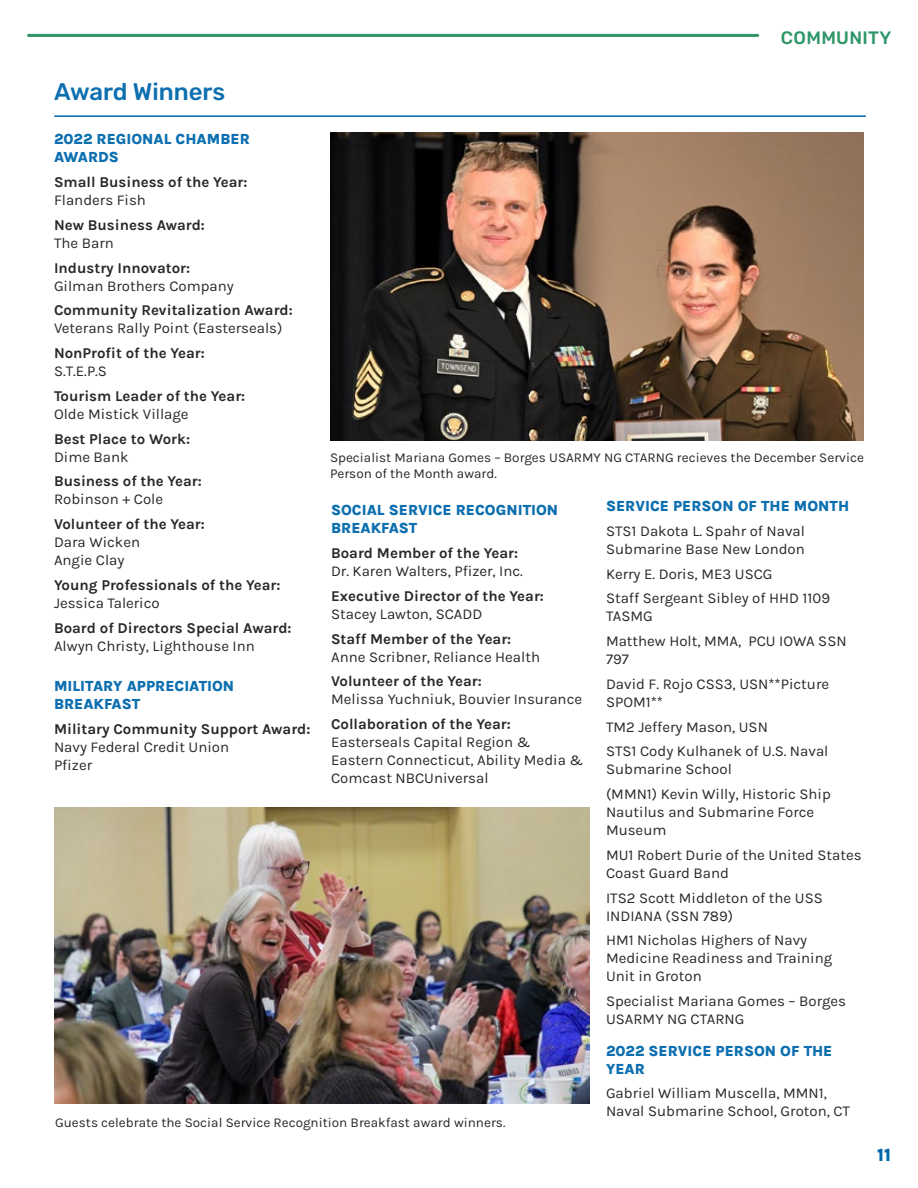
<style>
.page{position:relative;width:918px;height:1188px;background:#fff}
.page>*{position:absolute;margin:0;border:0;box-sizing:border-box;transform-origin:0 0}
.t1{font:500 24px "Rubik";color:#0d6fb0}
.t2{font:500 18px "Rubik";letter-spacing:.02em;color:#2f9669}
.t3{font:800 18px "Karla";color:#0067ac}
.t4{font:15px/18px "Karla";color:#292829}
.t5{font:700 15px "Karla";color:#292829}
.t6{font:800 15px/18px "Karla";color:#0d6fb0}
.t7{font:13.5px/16.2px "Karla";color:#292829}
</style>
<div class="page">
<hr style="left:28px;top:34px;width:730px;height:3px;background:#2f9669">
<hr style="left:55px;top:115px;width:810px;height:2px;background:#0067ac">
<img style="left:330px;top:133px;width:534px;height:308px">
<img style="left:54px;top:807px;width:535px;height:296px">
<h1 class="t1" style="left:54px;top:77px;width:173px">Award Winners</h1>
<p class="t2" style="left:781px;top:27px;width:112px">COMMUNITY</p>
<p class="t6" style="left:54px;top:130px;width:197px">2022 REGIONAL CHAMBER<br>AWARDS</p>
<p class="t5" style="left:54px;top:172px;width:195px">Small Business of the Year:</p>
<p class="t4" style="left:54px;top:191px;width:94px">Flanders Fish</p>
<p class="t5" style="left:54px;top:215px;width:153px">New Business Award:</p>
<p class="t4" style="left:54px;top:233px;width:61px">The Barn</p>
<p class="t5" style="left:54px;top:258px;width:138px">Industry Innovator:</p>
<p class="t4" style="left:54px;top:276px;width:181px">Gilman Brothers Company</p>
<p class="t5" style="left:54px;top:300px;width:240px">Community Revitalization Award:</p>
<p class="t4" style="left:54px;top:319px;width:230px">Veterans Rally Point (Easterseals)</p>
<p class="t5" style="left:54px;top:343px;width:152px">NonProfit of the Year:</p>
<p class="t4" style="left:54px;top:362px;width:55px">S.T.E.P.S</p>
<p class="t5" style="left:54px;top:386px;width:193px">Tourism Leader of the Year:</p>
<p class="t4" style="left:54px;top:404px;width:136px">Olde Mistick Village</p>
<p class="t5" style="left:54px;top:429px;width:138px">Best Place to Work:</p>
<p class="t4" style="left:54px;top:447px;width:76px">Dime Bank</p>
<p class="t5" style="left:54px;top:471px;width:149px">Business of the Year:</p>
<p class="t4" style="left:54px;top:490px;width:111px">Robinson + Cole</p>
<p class="t5" style="left:54px;top:514px;width:152px">Volunteer of the Year:</p>
<p class="t4" style="left:54px;top:533px;width:88px">Dara Wicken<br>Angie Clay</p>
<p class="t5" style="left:54px;top:575px;width:228px">Young Professionals of the Year:</p>
<p class="t4" style="left:54px;top:593px;width:107px">Jessica Talerico</p>
<p class="t5" style="left:54px;top:618px;width:239px">Board of Directors Special Award:</p>
<p class="t4" style="left:54px;top:636px;width:202px">Alwyn Christy, Lighthouse Inn</p>
<p class="t6" style="left:54px;top:676px;width:182px">MILITARY APPRECIATION<br>BREAKFAST</p>
<p class="t5" style="left:54px;top:719px;width:258px">Military Community Support Award:</p>
<p class="t4" style="left:54px;top:737px;width:177px">Navy Federal Credit Union<br>Pfizer</p>
<p class="t7" style="left:330px;top:449px;width:535px">Specialist Mariana Gomes – Borges USARMY NG CTARNG recieves the December Service<br>Person of the Month award.</p>
<p class="t6" style="left:606px;top:496px;width:245px">SERVICE PERSON OF THE MONTH</p>
<p class="t4" style="left:606px;top:521px;width:201px">STS1 Dakota L. Spahr of Naval<br>Submarine Base New London</p>
<p class="t4" style="left:606px;top:561px;width:226px;line-height:24.8px">Kerry E. Doris, ME3 USCG<br>Staff Sergeant Sibley of HHD 1109</p>
<p class="t4" style="left:606px;top:603px;width:242px;line-height:24.8px">TASMG<br>Matthew Holt, MMA, PCU IOWA SSN</p>
<p class="t4" style="left:606px;top:646px;width:225px;line-height:24.8px">797<br>David F. Rojo CSS3, USN**Picture</p>
<p class="t4" style="left:606px;top:689px;width:224px;line-height:24.8px">SPOM1**<br>TM2 Jeffery Mason, USN<br>STS1 Cody Kulhanek of U.S. Naval</p>
<p class="t4" style="left:606px;top:756px;width:226px;line-height:24.8px">Submarine School<br>(MMN1) Kevin Willy, Historic Ship</p>
<p class="t4" style="left:606px;top:803px;width:210px">Nautilus and Submarine Force<br>Museum</p>
<p class="t4" style="left:606px;top:845px;width:257px">MU1 Robert Durie of the United States<br>Coast Guard Band</p>
<p class="t4" style="left:606px;top:888px;width:218px">ITS2 Scott Middleton of the USS<br>INDIANA (SSN 789)</p>
<p class="t4" style="left:606px;top:931px;width:228px">HM1 Nicholas Highers of Navy<br>Medicine Readiness and Training<br>Unit in Groton</p>
<p class="t4" style="left:606px;top:992px;width:242px">Specialist Mariana Gomes – Borges<br>USARMY NG CTARNG</p>
<p class="t6" style="left:606px;top:1041px;width:228px">2022 SERVICE PERSON OF THE<br>YEAR</p>
<p class="t4" style="left:606px;top:1084px;width:246px">Gabriel William Muscella, MMN1,<br>Naval Submarine School, Groton, CT</p>
<p class="t6" style="left:331px;top:500px;width:229px">SOCIAL SERVICE RECOGNITION<br>BREAKFAST</p>
<p class="t5" style="left:331px;top:543px;width:189px">Board Member of the Year:</p>
<p class="t4" style="left:331px;top:562px;width:193px">Dr. Karen Walters, Pfizer, Inc.</p>
<p class="t5" style="left:331px;top:586px;width:214px">Executive Director of the Year:</p>
<p class="t4" style="left:331px;top:604px;width:153px">Stacey Lawton, SCADD</p>
<p class="t5" style="left:331px;top:628px;width:182px">Staff Member of the Year:</p>
<p class="t4" style="left:331px;top:647px;width:211px">Anne Scribner, Reliance Health</p>
<p class="t5" style="left:331px;top:671px;width:152px">Volunteer of the Year:</p>
<p class="t4" style="left:331px;top:690px;width:253px">Melissa Yuchniuk, Bouvier Insurance</p>
<p class="t5" style="left:331px;top:714px;width:181px">Collaboration of the Year:</p>
<p class="t4" style="left:331px;top:733px;width:254px">Easterseals Capital Region &amp;<br>Eastern Connecticut, Ability Media &amp;<br>Comcast NBCUniversal</p>
<p class="t7" style="left:55px;top:1114px;width:452px">Guests celebrate the Social Service Recognition Breakfast award winners.</p>
<p class="t3" style="left:877px;top:1142px;width:15px">11</p>
</div>
